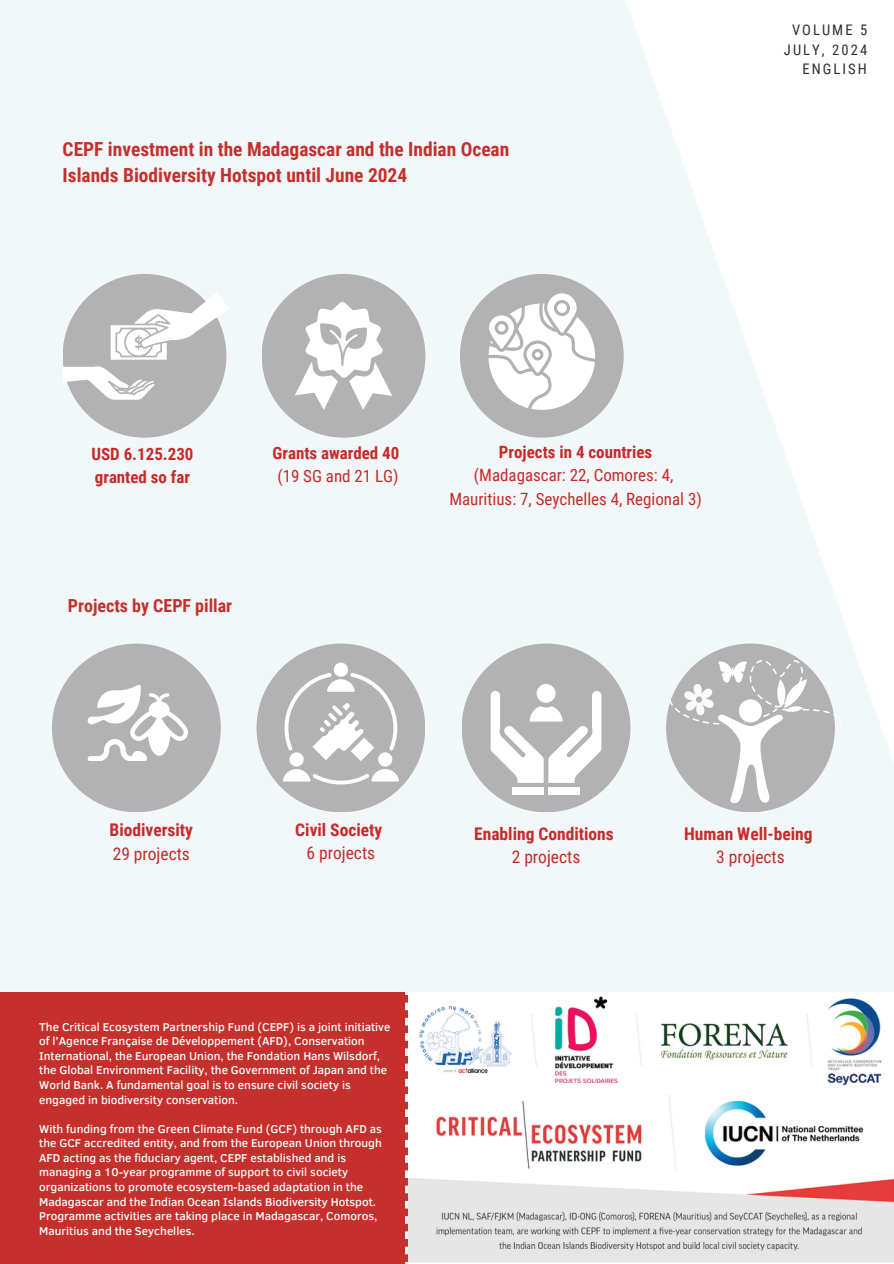
<style>
.page{position:relative;width:894px;height:1264px;background:#fff}
.page>*{position:absolute;margin:0;border:0;box-sizing:border-box;transform-origin:0 0}
.t1{font:700 19.35px/26.7px "Roboto Condensed";color:#c6302c}
.t2{font:700 18px "Roboto Condensed";color:#c6302c}
.t3{font:700 17.4px/23.2px "Roboto Condensed";color:#c82a2a;text-align:center}
.t4{font:16.95px/23.5px "Roboto Condensed";color:#c82a2a;text-align:center}
.t5{font:700 16.95px/22.6px "Roboto Condensed";color:#c82a2a}
.t6{font:14.55px "Roboto Condensed";letter-spacing:.14em;color:#2b2f32}
.t7{font:500 11.7px/14.5px "Clear Sans";color:#fff}
.s1{font-weight:400}
.s2{font-weight:700}
</style>
<div class="page">
<div style="left:0;top:0;width:893px;height:1263px;background:#f2f8f9"></div>
<div style="left:0;top:991px;width:893px;height:272px;background:#c6302c"></div>
<img style="left:408px;top:992px;width:485px;height:271px">
<svg style="left:405px;top:1002px;width:3px;height:8px"></svg>
<svg style="left:405px;top:1017px;width:3px;height:8px"></svg>
<svg style="left:405px;top:1033px;width:3px;height:7px"></svg>
<svg style="left:405px;top:1048px;width:3px;height:7px"></svg>
<svg style="left:405px;top:1063px;width:3px;height:8px"></svg>
<svg style="left:405px;top:1078px;width:3px;height:8px"></svg>
<svg style="left:405px;top:1094px;width:3px;height:7px"></svg>
<svg style="left:405px;top:1109px;width:3px;height:7px"></svg>
<svg style="left:405px;top:1124px;width:3px;height:8px"></svg>
<svg style="left:405px;top:1139px;width:3px;height:8px"></svg>
<svg style="left:405px;top:1155px;width:3px;height:7px"></svg>
<svg style="left:405px;top:1170px;width:3px;height:7px"></svg>
<svg style="left:405px;top:1185px;width:3px;height:8px"></svg>
<svg style="left:405px;top:1200px;width:3px;height:8px"></svg>
<svg style="left:405px;top:1216px;width:3px;height:7px"></svg>
<svg style="left:405px;top:1231px;width:3px;height:7px"></svg>
<svg style="left:405px;top:1246px;width:3px;height:8px"></svg>
<div style="left:63px;top:274px;width:163px;height:163px;background:#b2b2b2;border-radius:50%"></div>
<div style="left:261px;top:274px;width:164px;height:163px;background:#b2b2b2;border-radius:50%"></div>
<div style="left:460px;top:274px;width:163px;height:163px;background:#b2b2b2;border-radius:50%"></div>
<svg style="left:63px;top:366px;width:92px;height:34px"></svg>
<svg style="left:111px;top:291px;width:117px;height:69px"></svg>
<svg style="left:295px;top:302px;width:96px;height:108px"></svg>
<svg style="left:488px;top:293px;width:107px;height:116px"></svg>
<div style="left:52px;top:643px;width:169px;height:169px;background:#b2b2b2;border-radius:50%"></div>
<div style="left:256px;top:643px;width:169px;height:169px;background:#b2b2b2;border-radius:50%"></div>
<div style="left:461px;top:643px;width:169px;height:169px;background:#b2b2b2;border-radius:50%"></div>
<svg style="left:88px;top:684px;width:99px;height:76px"></svg>
<svg style="left:281px;top:662px;width:119px;height:123px"></svg>
<div style="left:548px;top:787px;width:32px;height:7px;background:#fff"></div>
<div style="left:511px;top:787px;width:32px;height:7px;background:#fff"></div>
<svg style="left:490px;top:684px;width:111px;height:98px"></svg>
<svg style="left:601px;top:0;width:292px;height:812px"></svg>
<h1 class="t1" style="left:63px;top:136px;width:448px">CEPF investment in the Madagascar and the Indian Ocean<br>Islands Biodiversity Hotspot until June 2024</h1>
<p class="t6" style="left:791px;top:22px;width:77px">VOLUME 5</p>
<p class="t6" style="left:802px;top:60px;width:66px">ENGLISH</p>
<p class="t6" style="left:783px;top:41px;width:85px">JULY, 2024</p>
<h4 class="t5" style="left:91px;top:443px;width:104px">USD 6.125.230 granted so far</h4>
<h4 class="t5" style="left:272px;top:442px;width:128px">Grants awarded 40 <span class="s1">(19 SG and 21 LG)</span></h4>
<h1 class="t4" style="left:449px;top:440px;width:254px"><span class="s2">Projects in 4 countries<br></span>(Madagascar: 22, Comores: 4,<br>Mauritius: 7, Seychelles 4, Regional 3)</h1>
<h3 class="t2" style="left:68px;top:595px;width:166px">Projects by CEPF pillar</h3>
<p class="t3" style="left:110px;top:818px;width:85px;text-align:left">Biodiversity<br><span class="s1">29 projects</span></p>
<p class="t3" style="left:295px;top:818px;width:88px">Civil Society<br><span class="s1">6 projects</span></p>
<p class="t3" style="left:474px;top:822px;width:141px">Enabling Conditions<br><span class="s1">2 projects</span></p>
<p class="t3" style="left:684px;top:822px;width:130px">Human Well-being<br><span class="s1">3 projects</span></p>
<h2 class="t7" style="left:39px;top:1018px;width:352px">The Critical Ecosystem Partnership Fund (CEPF) is a joint initiative of l’Agence Française de Développement (AFD), Conservation International, the European Union, the Fondation Hans Wilsdorf, the Global Environment Facility, the Government of Japan and the World Bank. A fundamental goal is to ensure civil society is engaged in biodiversity conservation.</h2>
<h3 class="t7" style="left:39px;top:1120px;width:344px">With funding from the Green Climate Fund (GCF) through AFD as the GCF accredited entity, and from the European Union through AFD acting as the fiduciary agent, CEPF established and is managing a 10-year programme of support to civil society organizations to promote ecosystem-based adaptation in the Madagascar and the Indian Ocean Islands Biodiversity Hotspot.<br>Programme activities are taking place in Madagascar, Comoros, Mauritius and the Seychelles.</h3>
</div>
